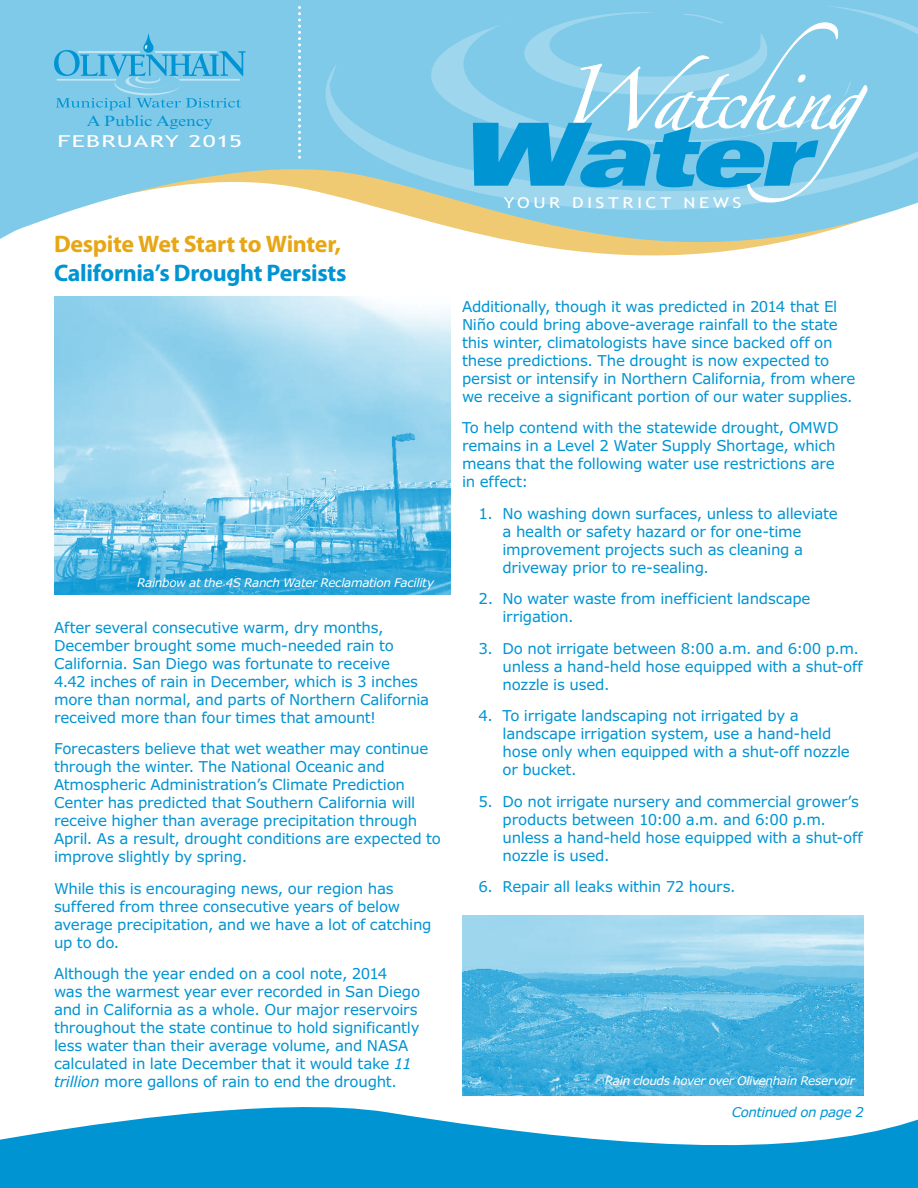
<style>
.page{position:relative;width:918px;height:1188px;background:#fff}
.page>*{position:absolute;margin:0;border:0;box-sizing:border-box;transform-origin:0 0}
.t1{font:700 24px "Myriad Pro";letter-spacing:-.015em;color:#0194d3}
.t2{font:700 24px "Myriad Pro";letter-spacing:-.015em;color:#e7a614}
.t3{font:16.5px "Trebuchet";letter-spacing:.045em;color:#fff;scale:1.49 1}
.t4{font:15px/18px "Verdana";letter-spacing:-.015em;color:#0194d3}
.t5{font:15px "Trebuchet";letter-spacing:.185em;color:#fff;scale:1.25 1}
.t6{font:14.85px "Times New Roman MT Std";color:#0194d3;scale:1.2 1}
.t7{font:italic 13.5px "Verdana";letter-spacing:-.035em;color:#0194d3}
.t8{font:italic 12px "Verdana";letter-spacing:-.03em;color:#fff}
.s1{font-style:italic}
</style>
<div class="page">
<svg style="left:0;top:0;width:918px;height:256px;fill:#80cae9"></svg>
<svg style="left:431px;top:20px;width:394px;height:43px;background:#84cbe9"></svg>
<svg style="left:326px;top:63px;width:592px;height:147px;background:#91cde0"></svg>
<svg style="left:825px;top:6px;width:93px;height:36px;background:#83cbe9"></svg>
<svg style="left:524px;top:12px;width:245px;height:83px;background:#88cdea"></svg>
<svg style="left:298px;top:14px;width:3px;height:144px"></svg>
<svg style="left:570px;top:23px;width:297px;height:179px;background:#94d2ec"></svg>
<svg style="left:473px;top:123px;width:345px;height:64px;background:#39abdc"></svg>
<svg style="left:54px;top:33px;width:192px;height:77px;background:#72c3e6"></svg>
<svg style="left:2px;top:1095px;width:916px;height:93px;fill:#0194d3"></svg>
<svg style="left:0;top:1139px;width:2px;height:49px"></svg>
<svg style="left:0;top:50px;width:3px;height:83px"></svg>
<img style="left:54px;top:297px;width:396px;height:297px">
<img style="left:462px;top:916px;width:402px;height:179px">
<p class="t6" style="left:87px;top:112px;width:107px">A Public Agency</p>
<p class="t3" style="left:57px;top:132px;width:125px">FEBRUARY 2015</p>
<h1 class="t2" style="left:54px;top:229px;width:289px">Despite Wet Start to Winter,</h1>
<h1 class="t1" style="left:54px;top:258px;width:294px">California’s Drought Persists</h1>
<p class="t8" style="left:137px;top:575px;width:298px">Rainbow at the 4S Ranch Water Reclamation Facility</p>
<p class="t4" style="left:54px;top:618px;width:377px">After several consecutive warm, dry months, December brought some much-needed rain to California. San Diego was fortunate to receive<br>4.42 inches of rain in December, which is 3 inches more than normal, and parts of Northern California received more than four times that amount!</p>
<p class="t4" style="left:54px;top:739px;width:388px">Forecasters believe that wet weather may continue through the winter. The National Oceanic and Atmospheric Administration’s Climate Prediction Center has predicted that Southern California will receive higher than average precipitation through April. As a result, drought conditions are expected to improve slightly by spring.</p>
<p class="t4" style="left:54px;top:879px;width:379px">While this is encouraging news, our region has suffered from three consecutive years of below average precipitation, and we have a lot of catching up to do.</p>
<p class="t4" style="left:54px;top:964px;width:368px">Although the year ended on a cool note, 2014<br>was the warmest year ever recorded in San Diego and in California as a whole. Our major reservoirs throughout the state continue to hold significantly less water than their average volume, and NASA calculated in late December that it would take <span class="s1">11 trillion</span> more gallons of rain to end the drought.</p>
<p class="t5" style="left:504px;top:194px;width:192px">YOUR DISTRICT NEWS</p>
<p class="t4" style="left:462px;top:297px;width:395px">Additionally, though it was predicted in 2014 that El Niño could bring above-average rainfall to the state this winter, climatologists have since backed off on these predictions. The drought is now expected to persist or intensify in Northern California, from where we receive a significant portion of our water supplies.</p>
<p class="t4" style="left:462px;top:418px;width:378px">To help contend with the statewide drought, OMWD remains in a Level 2 Water Supply Shortage, which means that the following water use restrictions are in effect:</p>
<p class="t4" style="left:503px;top:504px;width:337px;text-indent:-24px">1. No washing down surfaces, unless to alleviate a health or safety hazard or for one-time improvement projects such as cleaning a driveway prior to re-sealing.</p>
<p class="t4" style="left:503px;top:589px;width:310px;text-indent:-24px">2. No water waste from inefficient landscape irrigation.</p>
<p class="t4" style="left:503px;top:639px;width:362px;text-indent:-24px">3. Do not irrigate between 8:00 a.m. and 6:00 p.m. unless a hand-held hose equipped with a shut-off nozzle is used.</p>
<p class="t4" style="left:503px;top:706px;width:349px;text-indent:-24px">4. To irrigate landscaping not irrigated by a landscape irrigation system, use a hand-held hose only when equipped with a shut-off nozzle or bucket.</p>
<p class="t4" style="left:503px;top:792px;width:362px;text-indent:-24px">5. Do not irrigate nursery and commercial grower’s products between 10:00 a.m. and 6:00 p.m. unless a hand-held hose equipped with a shut-off nozzle is used.</p>
<p class="t4" style="left:479px;top:877px;width:259px">6. Repair all leaks within 72 hours.</p>
<p class="t8" style="left:605px;top:1073px;width:251px">Rain clouds hover over Olivenhain Reservoir</p>
<p class="t7" style="left:732px;top:1104px;width:134px">Continued on page 2</p>
</div>
